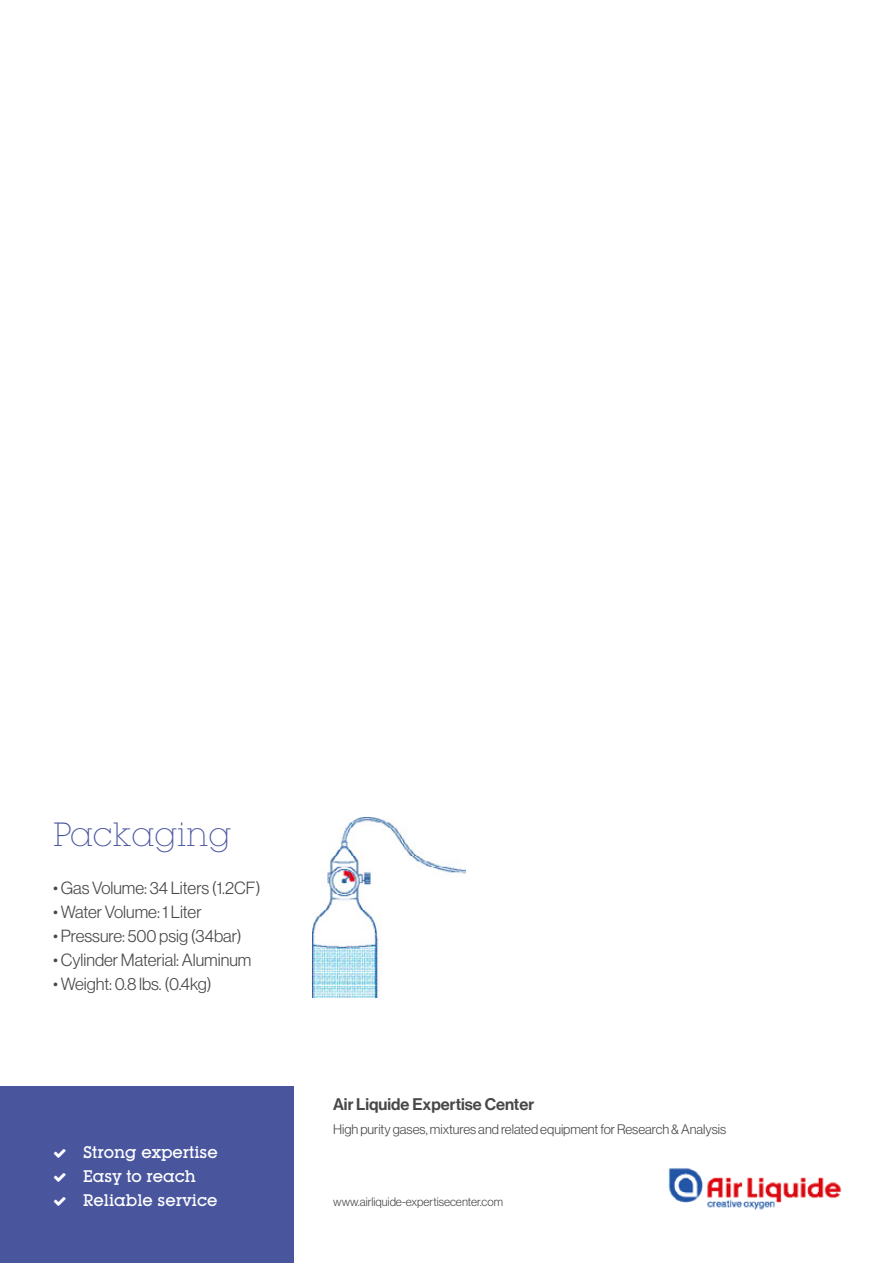
<style>
.page{position:relative;width:893px;height:1263px;background:#fff}
.page>*{position:absolute;margin:0;border:0;box-sizing:border-box;transform-origin:0 0}
.t1{font:300 33px "Lubalin Graph IT Cby BT Xtra";color:#49569e}
.t2{font:17.25px "N Haas Grotesk DS Pro 45 Lt";color:#484848}
.t3{font:500 16.5px/24px "Lubalin Graph IT Cby BT";color:#fff}
.t4{font:16.5px "N Haas Grotesk DS Pro 65 Md";color:#484848}
.t5{font:13.5px "N Haas Grotesk DS Pro 45 Lt";color:#484848}
.t6{font:12px "N Haas Grotesk DS Pro 45 Lt";color:#484848}
</style>
<div class="page">
<div style="left:0;top:1086px;width:293px;height:177px;background:#49569e"></div>
<img style="left:668px;top:1168px;width:174px;height:42px">
<img style="left:313px;top:818px;width:152px;height:179px">
<h1 class="t1" style="left:53px;top:814px;width:180px">Packaging</h1>
<p class="t2" style="left:53px;top:878px;width:209px">• Gas Volume: 34 Liters (1.2CF)</p>
<p class="t2" style="left:53px;top:902px;width:150px">• Water Volume: 1 Liter</p>
<p class="t2" style="left:53px;top:926px;width:190px">• Pressure: 500 psig (34bar)</p>
<p class="t2" style="left:53px;top:950px;width:200px">• Cylinder Material: Aluminum</p>
<p class="t2" style="left:53px;top:974px;width:160px">• Weight: 0.8 lbs. (0.4kg)</p>
<p class="t3" style="left:83px;top:1140px;width:136px">Strong expertise<br>Easy to reach<br>Reliable service</p>
<p class="t4" style="left:333px;top:1095px;width:203px">Air Liquide Expertise Center</p>
<p class="t5" style="left:333px;top:1122px;width:395px">High purity gases, mixtures and related equipment for Research &amp; Analysis</p>
<p class="t6" style="left:333px;top:1195px;width:171px">www.airliquide-expertisecenter.com</p>
</div>
